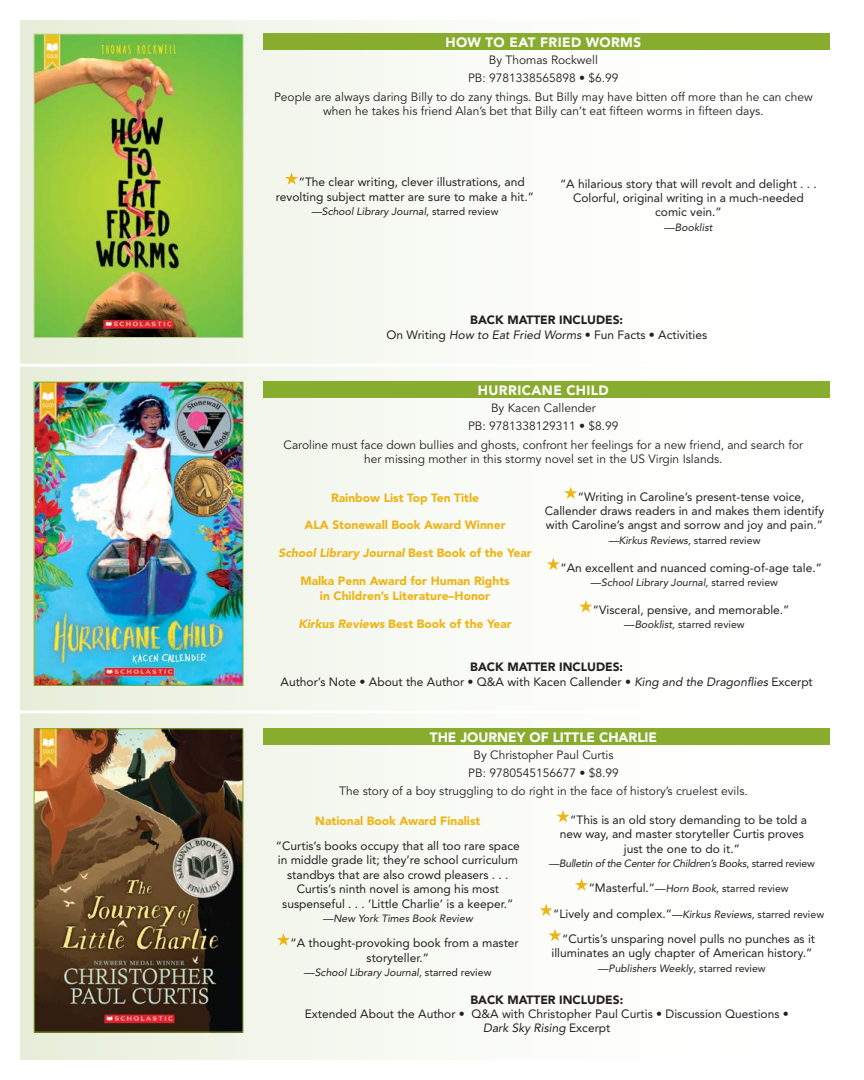
<style>
.page{position:relative;width:864px;height:1080px;background:#fff}
.page>*{position:absolute;margin:0;border:0;box-sizing:border-box;transform-origin:0 0}
.t1{font:900 13.5px "Avenir LT Std";letter-spacing:.03em;color:#fff}
.t2{font:900 13.5px "Avenir LT Std";letter-spacing:.01em;color:#fff}
.t3{font:12px/14.4px "Avenir LT Std";color:#231f20;text-align:center}
.t4{font:12px/18.1px "Avenir LT Std";color:#231f20;text-align:center}
.t5{font:900 12px/14.4px "Avenir LT Std";color:#edb415;text-align:center}
.t6{font:italic 900 12px "Avenir LT Std";color:#edb415}
.t7{font:900 12px "Avenir LT Std";color:#231f20}
.t8{font:italic 10.5px "Avenir LT Std";color:#231f20}
.t9{font:10.5px "Avenir LT Std";color:#231f20}
.t10{font:italic 10.5px "Avenir LT Std";letter-spacing:-.025em;color:#231f20}
.s1{font-style:normal}
.s2{font-weight:900}
.s3{font-style:italic}
.s4{font-size:12px}
.s5{font-size:10.5px}
.s6{font-style:italic;font-size:10.5px}
</style>
<div class="page">
<div style="left:20px;top:20px;width:824px;height:1040px;background:linear-gradient(to right,#e9efdd,#fff)"></div>
<hr style="left:0;top:710px;width:864px;height:3px;background:#fff">
<hr style="left:0;top:364px;width:864px;height:3px;background:#fff">
<div style="left:263px;top:34px;width:567px;height:16px;background:#88ac2e"></div>
<img style="left:36px;top:36px;width:205px;height:300px">
<div style="left:34px;top:34px;width:209px;height:304px;border:1px solid #bdcf8e"></div>
<svg style="left:285px;top:172px;width:13px;height:13px"></svg>
<div style="left:263px;top:382px;width:567px;height:16px;background:#88ac2e"></div>
<img style="left:36px;top:384px;width:205px;height:300px">
<div style="left:34px;top:382px;width:209px;height:304px;border:1px solid #88ac2e"></div>
<svg style="left:564px;top:487px;width:13px;height:12px"></svg>
<svg style="left:547px;top:558px;width:13px;height:12px"></svg>
<svg style="left:579px;top:600px;width:13px;height:12px"></svg>
<div style="left:263px;top:729px;width:567px;height:16px;background:#88ac2e"></div>
<img style="left:36px;top:730px;width:205px;height:301px">
<div style="left:34px;top:728px;width:209px;height:305px;border:1px solid #88ac2e"></div>
<svg style="left:277px;top:933px;width:13px;height:13px"></svg>
<svg style="left:557px;top:810px;width:13px;height:12px"></svg>
<svg style="left:575px;top:878px;width:13px;height:13px"></svg>
<svg style="left:540px;top:904px;width:13px;height:12px"></svg>
<svg style="left:549px;top:929px;width:13px;height:12px"></svg>
<p class="t1" style="left:446px;top:34px;width:197px">HOW TO EAT FRIED WORMS</p>
<p class="t4" style="left:274px;top:51px;width:540px">By Thomas Rockwell<br>PB: 9781338565898 • $6.99<br>People are always daring Billy to do zany things. But Billy may have bitten off more than he can chew</p>
<p class="t4" style="left:323px;top:102px;width:442px">when he takes his friend Alan’s bet that Billy can’t eat fifteen worms in fifteen days.</p>
<p class="t3" style="left:276px;top:175px;width:260px;text-align:left;text-indent:23px">“The clear writing, clever illustrations, and revolting subject matter are sure to make a hit.”</p>
<p class="t8" style="left:311px;top:205px;width:189px">—School Library Journal<span class="s1">, starred review</span></p>
<p class="t3" style="left:560px;top:176px;width:258px">“A hilarious story that will revolt and delight . . .<br>Colorful, original writing in a much-needed comic vein.”</p>
<p class="t8" style="left:664px;top:221px;width:50px"><span class="s1">—</span>Booklist</p>
<p class="t3" style="left:386px;top:313px;width:322px"><span class="s2">BACK MATTER INCLUDES:<br></span>On Writing <span class="s3">How to Eat Fried Worms</span> • Fun Facts • Activities</p>
<p class="t1" style="left:478px;top:382px;width:132px">HURRICANE CHILD</p>
<p class="t4" style="left:284px;top:399px;width:521px">By Kacen Callender<br>PB: 9781338129311 • $8.99<br>Caroline must face down bullies and ghosts, confront her feelings for a new friend, and search for</p>
<p class="t4" style="left:364px;top:450px;width:360px">her missing mother in this stormy novel set in the US Virgin Islands.</p>
<p class="t5" style="left:331px;top:490px;width:149px">Rainbow List Top Ten Title</p>
<p class="t5" style="left:305px;top:518px;width:202px">ALA Stonewall Book Award Winner</p>
<p class="t6" style="left:278px;top:546px;width:255px">School Library Journal <span class="s1">Best Book of the Year</span></p>
<p class="t5" style="left:300px;top:574px;width:211px">Malka Penn Award for Human Rights in Children’s Literature–Honor</p>
<p class="t5" style="left:298px;top:616px;width:215px"><span class="s3">Kirkus Reviews</span> Best Book of the Year</p>
<p class="t3" style="left:545px;top:489px;width:281px;text-align:left;text-indent:33px">“Writing in Caroline’s present-tense voice,<br>Callender draws readers in and makes them identify with Caroline’s angst and sorrow and joy and pain.”</p>
<p class="t8" style="left:608px;top:534px;width:154px">—Kirkus Reviews, <span class="s1">starred review</span></p>
<p class="t3" style="left:561px;top:560px;width:263px">“An excellent and nuanced coming-of-age tale.”</p>
<p class="t8" style="left:591px;top:576px;width:189px"><span class="s1">—</span>School Library Journal, <span class="s1">starred review</span></p>
<p class="t3" style="left:593px;top:603px;width:198px">“Visceral, pensive, and memorable.”</p>
<p class="t9" style="left:624px;top:619px;width:122px">—<span class="s3">Booklist,</span> starred review</p>
<p class="t3" style="left:281px;top:660px;width:534px"><span class="s2">BACK MATTER INCLUDES:<br></span>Author’s Note • About the Author • Q&amp;A with Kacen Callender • <span class="s3">King and the Dragonflies</span> Excerpt</p>
<p class="t2" style="left:430px;top:729px;width:229px">THE JOURNEY OF LITTLE CHARLIE</p>
<p class="t4" style="left:339px;top:746px;width:410px">By Christopher Paul Curtis<br>PB: 9780545156677 • $8.99<br>The story of a boy struggling to do right in the face of history’s cruelest evils.</p>
<p class="t5" style="left:315px;top:813px;width:167px">National Book Award Finalist</p>
<p class="t3" style="left:276px;top:839px;width:245px">“Curtis’s books occupy that all too rare space in middle grade lit; they’re school curriculum standbys that are also crowd pleasers . . .<br>Curtis’s ninth novel is among his most suspenseful . . . ’Little Charlie’ is a keeper.”</p>
<p class="t8" style="left:323px;top:912px;width:151px">—New York Times Book Review</p>
<p class="t3" style="left:367px;top:936px;width:154px;text-align:left;text-indent:-76px">“A thought-provoking book from a master storyteller.”</p>
<p class="t8" style="left:304px;top:966px;width:189px"><span class="s1">—</span>School Library Journal, <span class="s1">starred review</span></p>
<p class="t7" style="left:470px;top:992px;width:154px">BACK MATTER INCLUDES:</p>
<p class="t3" style="left:305px;top:1007px;width:486px">Extended About the Author • Q&amp;A with Christopher Paul Curtis • Discussion Questions •<br><span class="s3">Dark Sky Rising</span> Excerpt</p>
<p class="t3" style="left:570px;top:813px;width:238px">“This is an old story demanding to be told a</p>
<p class="t3" style="left:560px;top:827px;width:246px">new way, and master storyteller Curtis proves</p>
<p class="t3" style="left:624px;top:841px;width:118px">just the one to do it.”</p>
<p class="t10" style="left:549px;top:857px;width:268px">—Bulletin of the Center for Children’s Books<span class="s1">, starred review</span></p>
<p class="t9" style="left:589px;top:883px;width:201px"><span class="s4">“Masterful.”</span>—<span class="s3">Horn Book</span>, starred review</p>
<p class="t3" style="left:553px;top:901px;width:272px;line-height:25.2px">“Lively and complex.”<span class="s5">—</span><span class="s6">Kirkus Reviews</span><span class="s5">, starred review </span>“Curtis’s unsparing novel pulls no punches as it</p>
<p class="t3" style="left:551px;top:946px;width:262px">illuminates an ugly chapter of American history.”</p>
<p class="t8" style="left:598px;top:962px;width:169px">—Publishers Weekly<span class="s1">, starred review</span></p>
</div>
